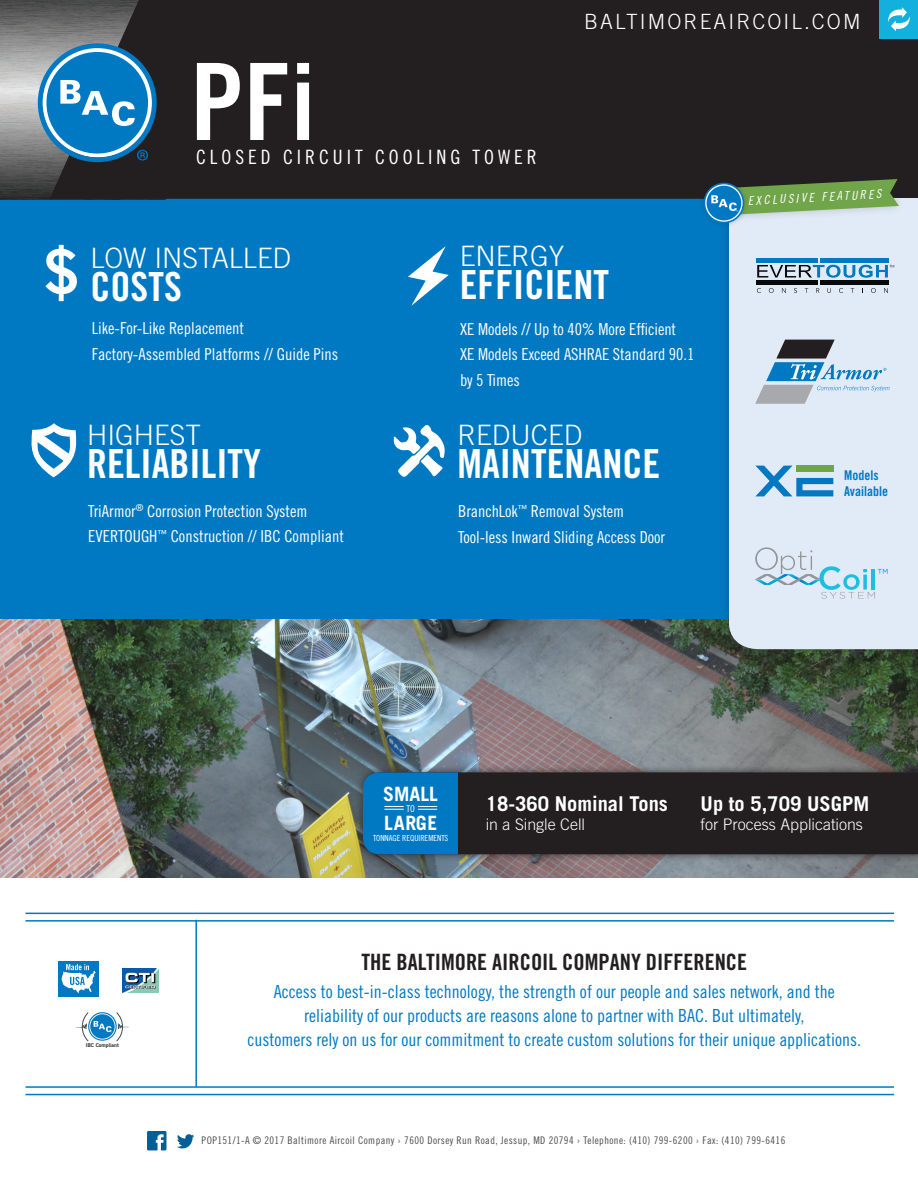
<style>
.page{position:relative;width:918px;height:1188px;background:#fff}
.page>*{position:absolute;margin:0;border:0;box-sizing:border-box;transform-origin:0 0}
.t1{font:106.8px "Trade Gothic Bold Cond Twenty";color:#fff}
.t2{font:700 62.55px "Trade Gothic";color:#fff}
.t3{font:40.2px "Trade Gothic Bold Cond Twenty";color:#fff}
.t4{font:300 28.05px "Trade Gothic";color:#fff}
.t5{font:22.5px "Trade Gothic Bold Cond Twenty";color:#231f20}
.t6{font:300 21px "Trade Gothic";letter-spacing:.1em;color:#fff}
.t7{font:700 20.4px "Trade Gothic";color:#fff}
.t8{font:19.8px "Trade Gothic Cond Eighteen";letter-spacing:.2em;color:#fff}
.t9{font:700 19.8px "Trade Gothic";color:#fff}
.t10{font:18px/24px "Trade Gothic Cond Eighteen";color:#0079c2;text-align:center}
.t11{font:16.5px/25.5px "Trade Gothic Cond Eighteen";color:#fff}
.t12{font:300 16.05px "Trade Gothic";color:#fff}
.t13{font:13.5px "Trade Gothic Bold Cond Twenty";color:#0079c2}
.t14{font:12.15px "Trade Gothic Cond Eighteen Obl";color:#fff}
.website{font:10.5px "Trade Gothic Cond Eighteen";letter-spacing:.04em;color:#4b4c4d}
.t15{font:9.45px "Trade Gothic Cond Eighteen";color:#fff}
.t16{font:8.4px "Trade Gothic Cond Eighteen";color:#fff}
.t17{font:5.25px "Trade Gothic Bold Two";color:#231f20}
</style>
<div class="page">
<img style="left:0;top:619px;width:918px;height:259px">
<svg style="left:177px;top:1134px;width:17px;height:14px"></svg>
<svg style="left:147px;top:1131px;width:19px;height:19px"></svg>
<hr style="left:26px;top:913px;width:868px;height:1px;background:#0079c2">
<hr style="left:26px;top:920px;width:868px;height:2px;background:#0079c2">
<hr style="left:26px;top:1086px;width:868px;height:2px;background:#0079c2">
<hr style="left:26px;top:1094px;width:868px;height:1px;background:#0079c2">
<hr style="left:195px;top:920px;width:2px;height:167px;background:#0079c2">
<img style="left:123px;top:969px;width:36px;height:24px">
<svg style="left:76px;top:1012px;width:53px;height:29px"></svg>
<div style="left:0;top:126px;width:918px;height:493px;background:#0079c2"></div>
<div style="left:355px;top:764px;width:563px;height:98px;background:#231f20;opacity:.75"></div>
<div style="left:457px;top:772px;width:461px;height:82px;background:#231f20"></div>
<img style="left:0;top:0;width:50px;height:199px">
<div style="left:50px;top:0;width:868px;height:199px;background:#231f20"></div>
<svg style="left:38px;top:43px;width:119px;height:119px"></svg>
<div style="left:879px;top:0;width:39px;height:38px;background:#13b0de"></div>
<svg style="left:888px;top:7px;width:22px;height:24px"></svg>
<svg style="left:393px;top:425px;width:52px;height:52px"></svg>
<svg style="left:31px;top:423px;width:46px;height:54px"></svg>
<svg style="left:408px;top:246px;width:41px;height:60px"></svg>
<div style="left:363px;top:772px;width:94px;height:82px;background:#0079c2"></div>
<div style="left:719px;top:198px;width:199px;height:461px;background:#231f20;opacity:.25"></div>
<div style="left:729px;top:198px;width:189px;height:451px;background:#e1ebf7"></div>
<div style="left:698px;top:177px;width:52px;height:51px;background:#231f20;opacity:.25"></div>
<svg style="left:704px;top:183px;width:40px;height:40px"></svg>
<svg style="left:705px;top:184px;width:38px;height:38px"></svg>
<div style="left:707px;top:186px;width:34px;height:34px;background:#0079c2;border-radius:50%"></div>
<svg style="left:710px;top:169px;width:198px;height:56px;background:#6d8d75"></svg>
<svg style="left:755px;top:340px;width:135px;height:64px;background:#a9bfd1"></svg>
<div style="left:757px;top:258px;width:61px;height:5px;background:#007ac0"></div>
<div style="left:820px;top:258px;width:68px;height:5px;background:#007ac0"></div>
<div style="left:820px;top:280px;width:68px;height:5px;background:#07090a"></div>
<div style="left:757px;top:280px;width:61px;height:5px;background:#07090a"></div>
<svg style="left:757px;top:265px;width:137px;height:13px"></svg>
<svg style="left:757px;top:288px;width:4px;height:5px"></svg>
<svg style="left:769px;top:288px;width:5px;height:5px"></svg>
<svg style="left:782px;top:288px;width:4px;height:5px"></svg>
<svg style="left:794px;top:288px;width:3px;height:5px"></svg>
<svg style="left:805px;top:288px;width:3px;height:5px"></svg>
<svg style="left:816px;top:288px;width:3px;height:5px"></svg>
<svg style="left:827px;top:288px;width:4px;height:5px"></svg>
<svg style="left:839px;top:288px;width:4px;height:5px"></svg>
<svg style="left:851px;top:288px;width:3px;height:5px"></svg>
<svg style="left:871px;top:288px;width:5px;height:5px"></svg>
<svg style="left:884px;top:288px;width:4px;height:5px"></svg>
<svg style="left:755px;top:466px;width:78px;height:30px"></svg>
<svg style="left:755px;top:547px;width:133px;height:52px;background:#c8e0ee"></svg>
<div style="left:58px;top:961px;width:40px;height:36px;background:#0079c2"></div>
<svg style="left:62px;top:964px;width:34px;height:29px"></svg>
<p class="t1" style="left:190px;top:37px;width:126px">PFi</p>
<p class="t8" style="left:196px;top:145px;width:342px">CLOSED CIRCUIT COOLING TOWER</p>
<p class="t6" style="left:584px;top:9px;width:278px">BALTIMOREAIRCOIL.COM</p>
<p class="t14" style="left:748px;top:193px;width:135px;rotate:-3deg">EXCLUSIVE FEATURES</p>
<p class="t2" style="left:44px;top:233px;width:36px">$</p>
<p class="t4" style="left:90px;top:241px;width:202px">LOW INSTALLED</p>
<p class="t3" style="left:90px;top:263px;width:93px">COSTS</p>
<p class="t11" style="left:92px;top:316px;width:248px">Like-For-Like Replacement<br>Factory-Assembled Platforms // Guide Pins</p>
<p class="t4" style="left:87px;top:418px;width:116px">HIGHEST</p>
<p class="t3" style="left:87px;top:440px;width:175px">RELIABILITY</p>
<p class="t11" style="left:88px;top:498px;width:257px">TriArmor<sup>®</sup> Corrosion Protection System<br>EVERTOUGH<sup>™</sup> Construction // IBC Compliant</p>
<p class="t4" style="left:460px;top:239px;width:106px">ENERGY</p>
<p class="t3" style="left:460px;top:261px;width:151px">EFFICIENT</p>
<p class="t11" style="left:460px;top:316px;width:218px">XE Models // Up to 40% More Efficient</p>
<p class="t11" style="left:460px;top:341px;width:236px">XE Models Exceed ASHRAE Standard 90.1 by 5 Times</p>
<p class="t4" style="left:457px;top:418px;width:126px">REDUCED</p>
<p class="t3" style="left:457px;top:439px;width:204px">MAINTENANCE</p>
<p class="t11" style="left:458px;top:498px;width:208px">BranchLok<sup>™</sup> Removal System<br>Tool-less Inward Sliding Access Door</p>
<p class="t13" style="left:844px;top:467px;width:36px">Models</p>
<p class="t13" style="left:844px;top:483px;width:45px">Available</p>
<p class="t9" style="left:383px;top:782px;width:56px">SMALL</p>
<p class="t15" style="left:406px;top:803px;width:10px">TO</p>
<p class="t9" style="left:384px;top:810px;width:55px">LARGE</p>
<p class="t16" style="left:373px;top:833px;width:77px">TONNAGE REQUIREMENTS</p>
<p class="t7" style="left:486px;top:791px;width:184px">18-360 Nominal Tons</p>
<p class="t12" style="left:486px;top:815px;width:101px">in a Single Cell</p>
<p class="t7" style="left:701px;top:791px;width:170px">Up to 5,709 USGPM</p>
<p class="t12" style="left:701px;top:815px;width:164px">for Process Applications</p>
<p class="t5" style="left:361px;top:948px;width:387px">THE BALTIMORE AIRCOIL COMPANY DIFFERENCE</p>
<p class="t10" style="left:274px;top:980px;width:563px">Access to best-in-class technology, the strength of our people and sales network, and the reliability of our products are reasons alone to partner with BAC. But ultimately,</p>
<p class="t17" style="left:86px;top:1042px;width:35px">IBC Compliant</p>
<p class="t10" style="left:247px;top:1028px;width:615px">customers rely on us for our commitment to create custom solutions for their unique applications.</p>
<p class="website" style="left:202px;top:1134px;width:585px">POP151/1-A © 2017 Baltimore Aircoil Company › 7600 Dorsey Run Road, Jessup, MD 20794 › Telephone: (410) 799-6200 › Fax: (410) 799-6416</p>
</div>
